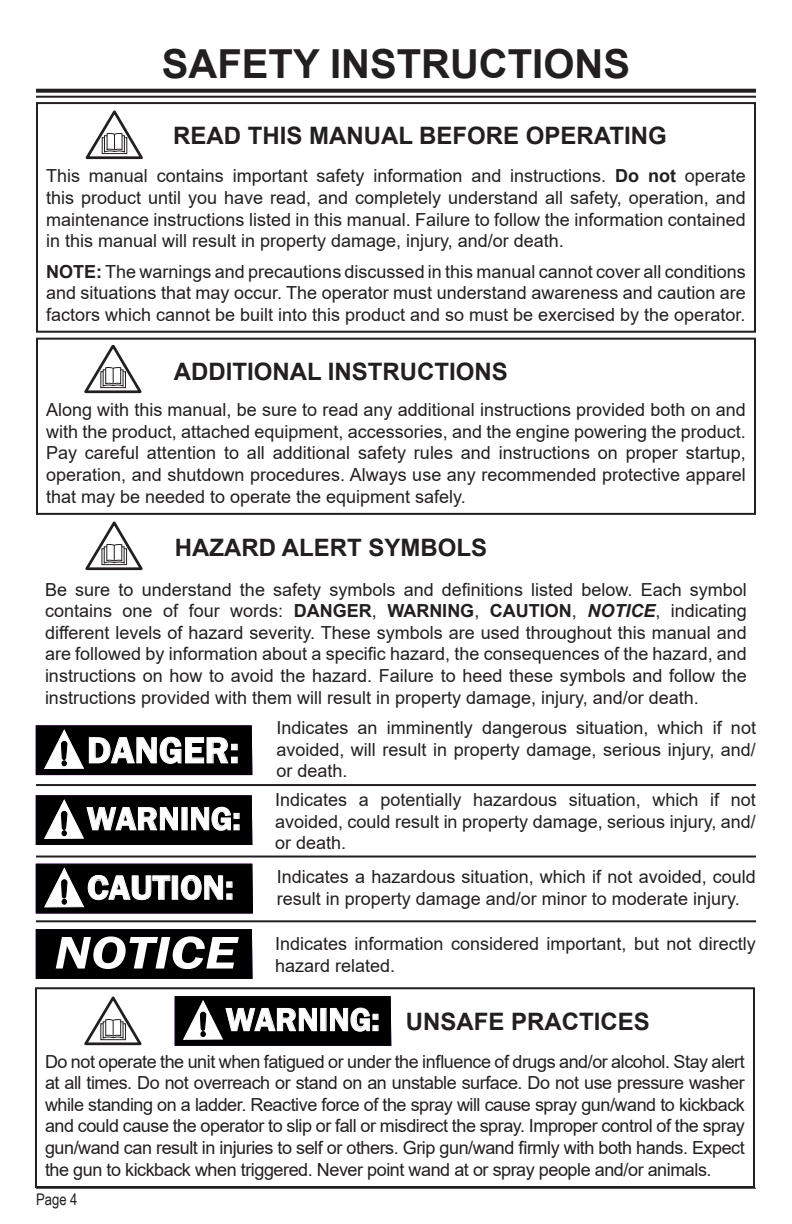
<style>
.page{position:relative;width:792px;height:1224px;background:#fff}
.page>*{position:absolute;margin:0;border:0;box-sizing:border-box;transform-origin:0 0}
.t1{font:italic 600 47.4px "Franklin Gothic";color:#fff;scale:1.18 1}
.t2{font:700 40px "Arial";color:#231f20}
.t3{font:600 37.8px "Franklin Gothic";color:#fff}
.t4{font:600 35px "Franklin Gothic";color:#fff}
.t5{font:600 33.4px "Franklin Gothic";color:#fff}
.t6{font:700 24px "Arial";color:#231f20}
.t7{font:18px/21.6px "Arial";color:#231f20;text-align:justify}
.t8{font:16px "Arial Narrow";color:#231f20}
.s1{font-weight:700}
.s2{font-weight:700;font-style:italic}
.s3{font-family:"Franklin Gothic";font-weight:600;font-size:33.4px;color:#fff}
</style>
<div class="page">
<hr style="left:36px;top:1188px;width:720px;height:1px;background:#231f20">
<svg style="left:36px;top:89px;width:720px;height:4px;background:#332f30"></svg>
<hr style="left:36px;top:96px;width:720px;height:2px;background:#231f20">
<hr style="left:36px;top:784px;width:720px;height:2px;background:#231f20">
<hr style="left:36px;top:856px;width:720px;height:2px;background:#231f20">
<hr style="left:36px;top:920px;width:720px;height:2px;background:#231f20">
<svg style="left:36px;top:864px;width:217px;height:50px;background:#121112"></svg>
<div style="left:36px;top:929px;width:217px;height:50px;background:#000"></div>
<div style="left:36px;top:102px;width:720px;height:231px;border:2px solid #231f20"></div>
<svg style="left:85px;top:110px;width:58px;height:49px"></svg>
<svg style="left:85px;top:521px;width:58px;height:49px"></svg>
<svg style="left:36px;top:725px;width:216px;height:50px;background:#111011"></svg>
<svg style="left:36px;top:795px;width:216px;height:50px;background:#101011"></svg>
<div style="left:36px;top:338px;width:720px;height:177px;border:2px solid #231f20"></div>
<svg style="left:84px;top:345px;width:58px;height:48px"></svg>
<div style="left:35px;top:987px;width:720px;height:201px;border:2px solid #231f20"></div>
<svg style="left:175px;top:996px;width:216px;height:50px;background:#101010"></svg>
<svg style="left:84px;top:996px;width:58px;height:49px"></svg>
<h2 class="t2" style="left:162px;top:36px;width:470px">SAFETY INSTRUCTIONS</h2>
<h3 class="t6" style="left:173px;top:118px;width:495px">READ THIS MANUAL BEFORE OPERATING</h3>
<p class="t7" style="left:46px;top:165px;width:701px">This manual contains important safety information and instructions. <span class="s1">Do not</span> operate this product until you have read, and completely understand all safety, operation, and maintenance instructions listed in this manual. Failure to follow the information contained in this manual will result in property damage, injury, and/or death.</p>
<p class="t7" style="left:46px;top:260px;width:701px"><span class="s1">NOTE:</span> The warnings and precautions discussed in this manual cannot cover all conditions and situations that may occur. The operator must understand awareness and caution are factors which cannot be built into this product and so must be exercised by the operator.</p>
<h3 class="t6" style="left:174px;top:355px;width:336px">ADDITIONAL INSTRUCTIONS</h3>
<p class="t7" style="left:46px;top:399px;width:701px">Along with this manual, be sure to read any additional instructions provided both on and with the product, attached equipment, accessories, and the engine powering the product.<br>Pay careful attention to all additional safety rules and instructions on proper startup, operation, and shutdown procedures. Always use any recommended protective apparel that may be needed to operate the equipment safely.</p>
<h3 class="t6" style="left:175px;top:531px;width:314px">HAZARD ALERT SYMBOLS</h3>
<p class="t7" style="left:45px;top:578px;width:703px">Be sure to understand the safety symbols and definitions listed below. Each symbol contains one of four words: <span class="s1">DANGER</span>, <span class="s1">WARNING</span>, <span class="s1">CAUTION</span>, <span class="s2">NOTICE</span>, indicating different levels of hazard severity. These symbols are used throughout this manual and are followed by information about a specific hazard, the consequences of the hazard, and instructions on how to avoid the hazard. Failure to heed these symbols and follow the instructions provided with them will result in property damage, injury, and/or death.</p>
<h3 class="t3" style="left:87px;top:727px;width:154px">DANGER:</h3>
<h3 class="t5" style="left:87px;top:798px;width:156px">WARNING:</h3>
<h3 class="t4" style="left:87px;top:866px;width:148px">CAUTION:</h3>
<h1 class="t1" style="left:54px;top:922px;width:156px">NOTICE</h1>
<p class="t7" style="left:276px;top:717px;width:481px">Indicates an imminently dangerous situation, which if not avoided, will result in property damage, serious injury, and/ or death.</p>
<p class="t7" style="left:275px;top:789px;width:482px">Indicates a potentially hazardous situation, which if not avoided, could result in property damage, serious injury, and/ or death.</p>
<p class="t7" style="left:277px;top:866px;width:481px">Indicates a hazardous situation, which if not avoided, could result in property damage and/or minor to moderate injury.</p>
<p class="t7" style="left:275px;top:933px;width:482px">Indicates information considered important, but not directly hazard related.</p>
<h3 class="t6" style="left:226px;top:1004px;width:426px"><span class="s3">WARNING:</span> UNSAFE PRACTICES</h3>
<p class="t7" style="left:45px;top:1050px;width:701px">Do not operate the unit when fatigued or under the influence of drugs and/or alcohol. Stay alert at all times. Do not overreach or stand on an unstable surface. Do not use pressure washer while standing on a ladder. Reactive force of the spray will cause spray gun/wand to kickback and could cause the operator to slip or fall or misdirect the spray. Improper control of the spray gun/wand can result in injuries to self or others. Grip gun/wand firmly with both hands. Expect the gun to kickback when triggered. Never point wand at or spray people and/or animals.</p>
<p class="t8" style="left:36px;top:1187px;width:43px">Page 4</p>
</div>
